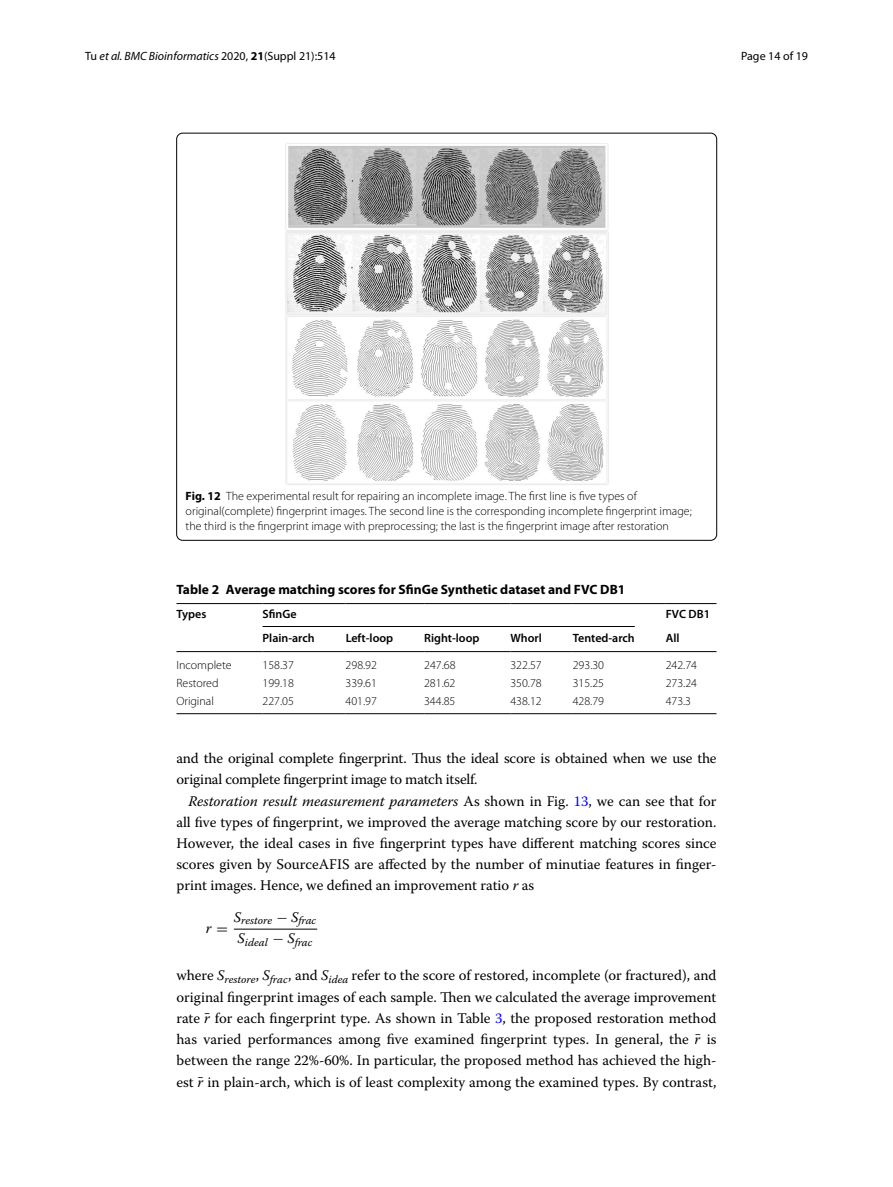
<style>
.page{position:relative;width:893px;height:1187px;background:#fff}
.page>*{position:absolute;margin:0;border:0;box-sizing:border-box;transform-origin:0 0}
.t1{font:14.7px/21.3px "Warnock Pro";letter-spacing:-.01em;color:#000;text-align:justify}
.t2{font:14.7px "Warnock Pro It 119";color:#000}
.t3{font:700 13.5px "Myriad Pro";color:#000}
.t4{font:300 12px/15px "Myriad Pro";color:#000}
.t5{font:600 12px "Myriad Pro";color:#000}
.t6{font:italic 12px "Myriad Pro";color:#000}
.t7{font:12px "Myriad Pro";color:#000}
.t8{font:11.25px/22px "Warnock Pro It 119";color:#000;text-align:center}
.s1{font-style:normal}
.s2{font-weight:700;font-style:normal}
.s3{font-weight:700}
.s4{font-style:italic}
.s5{color:#00f}
.s6{font-family:"MTSYN25"}
.s7{font-family:"Warnock Pro It 120"}
.s8{font-family:"Warnock Pro It 121"}
.s9{font-family:"Warnock Pro It 122"}
.s10{font-family:"Warnock Pro It 123"}
.s11{font-family:"MTSYN26"}
.s12{font-family:"Warnock Pro It 117"}
.s13{font-family:"MTSYN23"}
.s14{font-family:"Warnock Pro It 118"}
.s15{font-family:"MTSYN24"}
</style>
<div class="page">
<hr style="left:234px;top:928px;width:83px;height:1px;background:#000">
<img style="left:285px;top:143px;width:323px;height:342px">
<hr style="left:176px;top:603px;width:87px;height:1px;background:#000">
<hr style="left:176px;top:651px;width:87px;height:1px;background:#000">
<hr style="left:263px;top:603px;width:83px;height:1px;background:#000">
<hr style="left:346px;top:603px;width:78px;height:1px;background:#000">
<hr style="left:424px;top:603px;width:86px;height:1px;background:#000">
<hr style="left:510px;top:603px;width:63px;height:1px;background:#000">
<hr style="left:573px;top:603px;width:93px;height:1px;background:#000">
<hr style="left:666px;top:603px;width:50px;height:1px;background:#000">
<hr style="left:263px;top:651px;width:83px;height:1px;background:#000">
<hr style="left:346px;top:651px;width:78px;height:1px;background:#000">
<hr style="left:424px;top:651px;width:86px;height:1px;background:#000">
<hr style="left:510px;top:651px;width:63px;height:1px;background:#000">
<hr style="left:573px;top:651px;width:93px;height:1px;background:#000">
<hr style="left:666px;top:651px;width:50px;height:1px;background:#000">
<hr style="left:176px;top:713px;width:87px;height:1px;background:#000">
<hr style="left:263px;top:713px;width:83px;height:1px;background:#000">
<hr style="left:346px;top:713px;width:78px;height:1px;background:#000">
<hr style="left:424px;top:713px;width:86px;height:1px;background:#000">
<hr style="left:510px;top:713px;width:63px;height:1px;background:#000">
<hr style="left:573px;top:713px;width:93px;height:1px;background:#000">
<hr style="left:666px;top:713px;width:50px;height:1px;background:#000">
<hr style="left:263px;top:626px;width:372px;height:1px;background:#000">
<p class="t6" style="left:85px;top:48px;width:252px"><span class="s1">Tu</span> et al. BMC Bioinformatics <span class="s1">2020,</span> <span class="s2">21</span><span class="s1">(Suppl 21):514</span></p>
<p class="t7" style="left:741px;top:49px;width:68px">Page 14 of 19</p>
<p class="t4" style="left:186px;top:489px;width:508px"><span class="s3">Fig. 12</span> The experimental result for repairing an incomplete image. The first line is five types of original(complete) fingerprint images. The second line is the corresponding incomplete fingerprint image; the third is the fingerprint image with preprocessing; the last is the fingerprint image after restoration</p>
<p class="t3" style="left:176px;top:580px;width:450px">Table 2 Average matching scores for SfinGe Synthetic dataset and FVC DB1</p>
<p class="t5" style="left:176px;top:606px;width:31px">Types</p>
<p class="t5" style="left:263px;top:606px;width:36px">SfinGe</p>
<p class="t5" style="left:666px;top:606px;width:46px">FVC DB1</p>
<p class="t5" style="left:263px;top:630px;width:54px">Plain-arch</p>
<p class="t5" style="left:346px;top:630px;width:49px">Left-loop</p>
<p class="t5" style="left:424px;top:630px;width:57px">Right-loop</p>
<p class="t5" style="left:510px;top:630px;width:33px">Whorl</p>
<p class="t5" style="left:573px;top:630px;width:63px">Tented-arch</p>
<p class="t5" style="left:666px;top:630px;width:15px">All</p>
<p class="t4" style="left:176px;top:657px;width:57px">Incomplete</p>
<p class="t4" style="left:263px;top:657px;width:33px">158.37</p>
<p class="t4" style="left:346px;top:657px;width:33px">298.92</p>
<p class="t4" style="left:424px;top:657px;width:33px">247.68</p>
<p class="t4" style="left:510px;top:657px;width:33px">322.57</p>
<p class="t4" style="left:573px;top:657px;width:33px">293.30</p>
<p class="t4" style="left:666px;top:657px;width:33px">242.74</p>
<p class="t4" style="left:176px;top:675px;width:44px">Restored</p>
<p class="t4" style="left:263px;top:675px;width:33px">199.18</p>
<p class="t4" style="left:346px;top:675px;width:33px">339.61</p>
<p class="t4" style="left:424px;top:675px;width:33px">281.62</p>
<p class="t4" style="left:510px;top:675px;width:33px">350.78</p>
<p class="t4" style="left:573px;top:675px;width:33px">315.25</p>
<p class="t4" style="left:666px;top:675px;width:33px">273.24</p>
<p class="t4" style="left:176px;top:693px;width:39px">Original</p>
<p class="t4" style="left:262px;top:693px;width:33px">227.05</p>
<p class="t4" style="left:346px;top:693px;width:33px">401.97</p>
<p class="t4" style="left:424px;top:693px;width:33px">344.85</p>
<p class="t4" style="left:510px;top:693px;width:33px">438.12</p>
<p class="t4" style="left:573px;top:693px;width:33px">428.79</p>
<p class="t4" style="left:666px;top:693px;width:27px">473.3</p>
<p class="t1" style="left:176px;top:747px;width:542px">and the original complete fingerprint. Thus the ideal score is obtained when we use the original complete fingerprint image to match itself.</p>
<p class="t1" style="left:176px;top:789px;width:542px;text-indent:12px"><span class="s4">Restoration result measurement parameters</span> As shown in Fig. <span class="s5">13</span>, we can see that for all five types of fingerprint, we improved the average matching score by our restoration.<br>However, the ideal cases in five fingerprint types have different matching scores since scores given by SourceAFIS are affected by the number of minutiae features in finger&shy;print images. Hence, we defined an improvement ratio <span class="s4">r</span> as</p>
<p class="t8" style="left:234px;top:910px;width:84px"><sup>S</sup>restore <sup>−</sup> <sup>S</sup>frac<br><sup>S</sup>ideal <sup>−</sup> <sup>S</sup>frac</p>
<p class="t2" style="left:206px;top:922px;width:24px">r <span class="s6">=</span></p>
<p class="t1" style="left:176px;top:964px;width:542px">where <span class="s7">S</span><sub>restore</sub>, <span class="s8">S</span><sub>frac</sub>, and <span class="s9">S</span><sub>idea</sub> refer to the score of restored, incomplete (or fractured), and original fingerprint images of each sample. Then we calculated the average improvement rate <span class="s10">r</span><span class="s11">¯</span> for each fingerprint type. As shown in Table <span class="s5">3</span>, the proposed restoration method has varied performances among five examined fingerprint types. In general, the <span class="s12">r</span><span class="s13">¯</span> is between the range 22%-60%. In particular, the proposed method has achieved the high&shy;est <span class="s14">r</span><span class="s15">¯</span> in plain-arch, which is of least complexity among the examined types. By contrast,</p>
</div>
